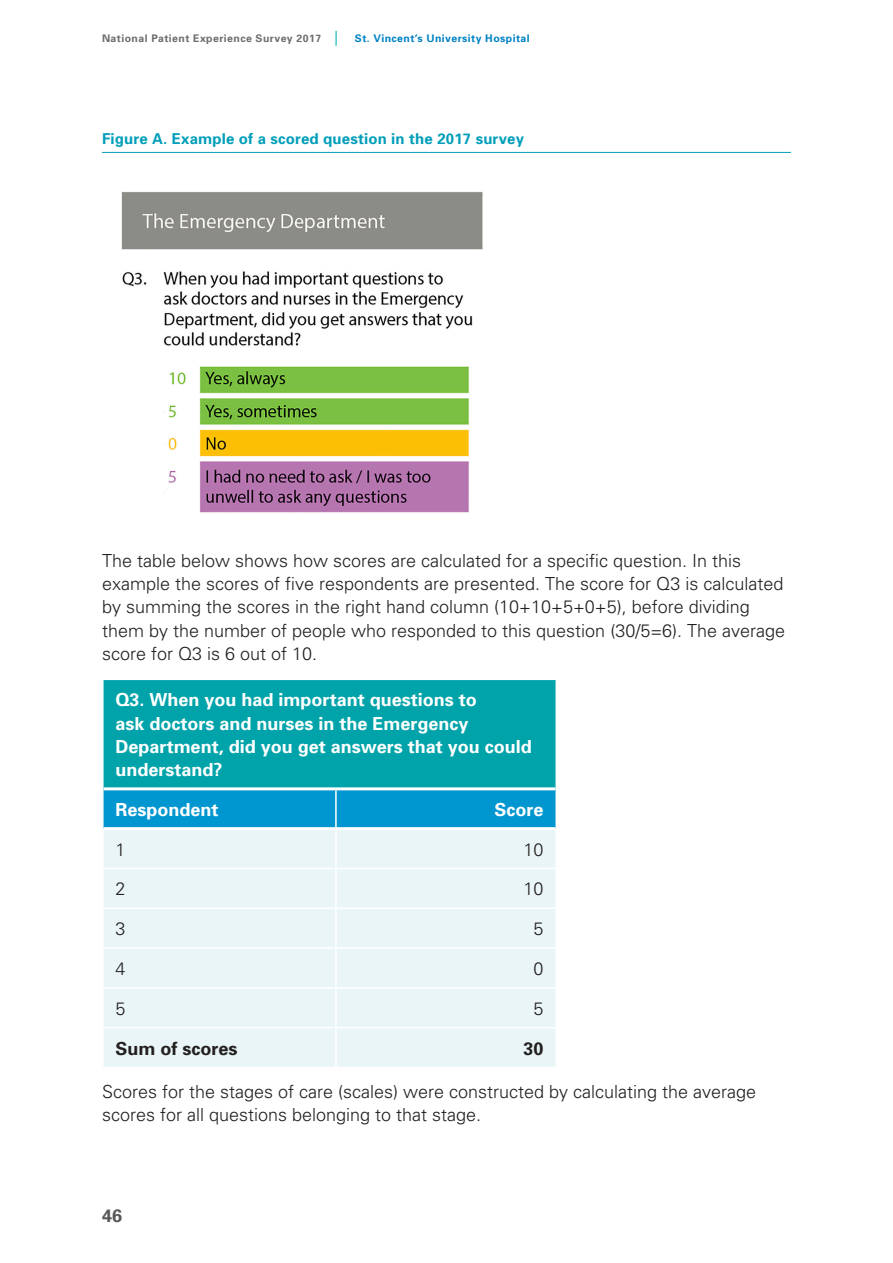
<style>
.page{position:relative;width:893px;height:1263px;background:#fff}
.page>*{position:absolute;margin:0;border:0;box-sizing:border-box;transform-origin:0 0}
.NPS_New_body_2017{font:300 18px/23.2px "Univers";color:#231f20}
.NPS_New_body_2017-2{font:700 18px/23.2px "Univers";color:#fff}
.NPS_New_body_2017-3{font:700 18px "Univers";color:#231f20}
.t1{font:700 18px "Univers";color:#57585a}
.NPS_FIG_TITLE{font:700 15px "Univers";letter-spacing:.01em;color:#009eba}
.t2{font:700 10.5px "Univers";letter-spacing:.04em;color:#6c6d70}
.s1{font-size:14.85px;color:#28b8bd}
.s2{color:#0082c4}
</style>
<div class="page">
<hr style="left:102px;top:152px;width:689px;height:1px;background:#009eba">
<img style="left:121px;top:191px;width:362px;height:322px">
<div style="left:103px;top:679px;width:453px;height:110px;background:#00a3a9"></div>
<div style="left:104px;top:790px;width:452px;height:37px;background:#0096d0"></div>
<div style="left:104px;top:830px;width:452px;height:237px;background:#e9f5f6"></div>
<hr style="left:102px;top:678px;width:234px;height:2px;background:#fff">
<hr style="left:102px;top:680px;width:2px;height:109px;background:#fff">
<hr style="left:336px;top:678px;width:221px;height:2px;background:#fff">
<hr style="left:335px;top:790px;width:2px;height:37px;background:#fff">
<hr style="left:335px;top:830px;width:2px;height:38px;background:#fff">
<hr style="left:102px;top:868px;width:234px;height:1px;background:#fff">
<hr style="left:336px;top:868px;width:221px;height:1px;background:#fff">
<hr style="left:335px;top:869px;width:2px;height:38px;background:#fff">
<hr style="left:102px;top:907px;width:234px;height:2px;background:#fff">
<hr style="left:336px;top:907px;width:221px;height:2px;background:#fff">
<hr style="left:335px;top:909px;width:2px;height:38px;background:#fff">
<hr style="left:102px;top:947px;width:234px;height:2px;background:#fff">
<hr style="left:336px;top:947px;width:221px;height:2px;background:#fff">
<hr style="left:335px;top:949px;width:2px;height:38px;background:#fff">
<hr style="left:102px;top:987px;width:234px;height:1px;background:#fff">
<hr style="left:336px;top:987px;width:221px;height:1px;background:#fff">
<hr style="left:335px;top:988px;width:2px;height:39px;background:#fff">
<hr style="left:102px;top:1027px;width:234px;height:1px;background:#fff">
<hr style="left:336px;top:1027px;width:221px;height:1px;background:#fff">
<hr style="left:335px;top:1028px;width:2px;height:39px;background:#fff">
<hr style="left:104px;top:787px;width:232px;height:3px;background:#fff">
<hr style="left:336px;top:787px;width:220px;height:3px;background:#fff">
<p class="t2" style="left:102px;top:32px;width:429px">National Patient Experience Survey 2017 <span class="s1">|</span> <span class="s2">St. Vincent’s University Hospital</span></p>
<p class="NPS_FIG_TITLE" style="left:102px;top:129px;width:423px">Figure A. Example of a scored question in the 2017 survey</p>
<p class="NPS_New_body_2017" style="left:102px;top:549px;width:685px">The table below shows how scores are calculated for a specific question. In this example the scores of five respondents are presented. The score for Q3 is calculated by summing the scores in the right hand column (10+10+5+0+5), before dividing them by the number of people who responded to this question (30/5=6). The average score for Q3 is 6 out of 10.</p>
<p class="NPS_New_body_2017-2" style="left:116px;top:688px;width:418px">Q3. When you had important questions to<br>ask doctors and nurses in the Emergency Department, did you get answers that you could understand?</p>
<p class="NPS_New_body_2017-2" style="left:116px;top:798px;width:105px">Respondent</p>
<p class="NPS_New_body_2017-2" style="left:494px;top:798px;width:51px">Score</p>
<p class="NPS_New_body_2017" style="left:116px;top:838px;width:12px">1</p>
<p class="NPS_New_body_2017" style="left:523px;top:838px;width:22px">10</p>
<p class="NPS_New_body_2017" style="left:116px;top:877px;width:12px">2</p>
<p class="NPS_New_body_2017" style="left:523px;top:877px;width:22px">10</p>
<p class="NPS_New_body_2017" style="left:116px;top:917px;width:12px">3</p>
<p class="NPS_New_body_2017" style="left:533px;top:917px;width:12px">5</p>
<p class="NPS_New_body_2017" style="left:116px;top:957px;width:12px">4</p>
<p class="NPS_New_body_2017" style="left:533px;top:957px;width:12px">0</p>
<p class="NPS_New_body_2017" style="left:116px;top:997px;width:12px">5</p>
<p class="NPS_New_body_2017" style="left:533px;top:997px;width:12px">5</p>
<p class="NPS_New_body_2017-3" style="left:116px;top:1037px;width:124px">Sum of scores</p>
<p class="NPS_New_body_2017-3" style="left:523px;top:1037px;width:22px">30</p>
<p class="NPS_New_body_2017" style="left:102px;top:1080px;width:656px">Scores for the stages of care (scales) were constructed by calculating the average scores for all questions belonging to that stage.</p>
<p class="t1" style="left:102px;top:1205px;width:22px">46</p>
</div>
